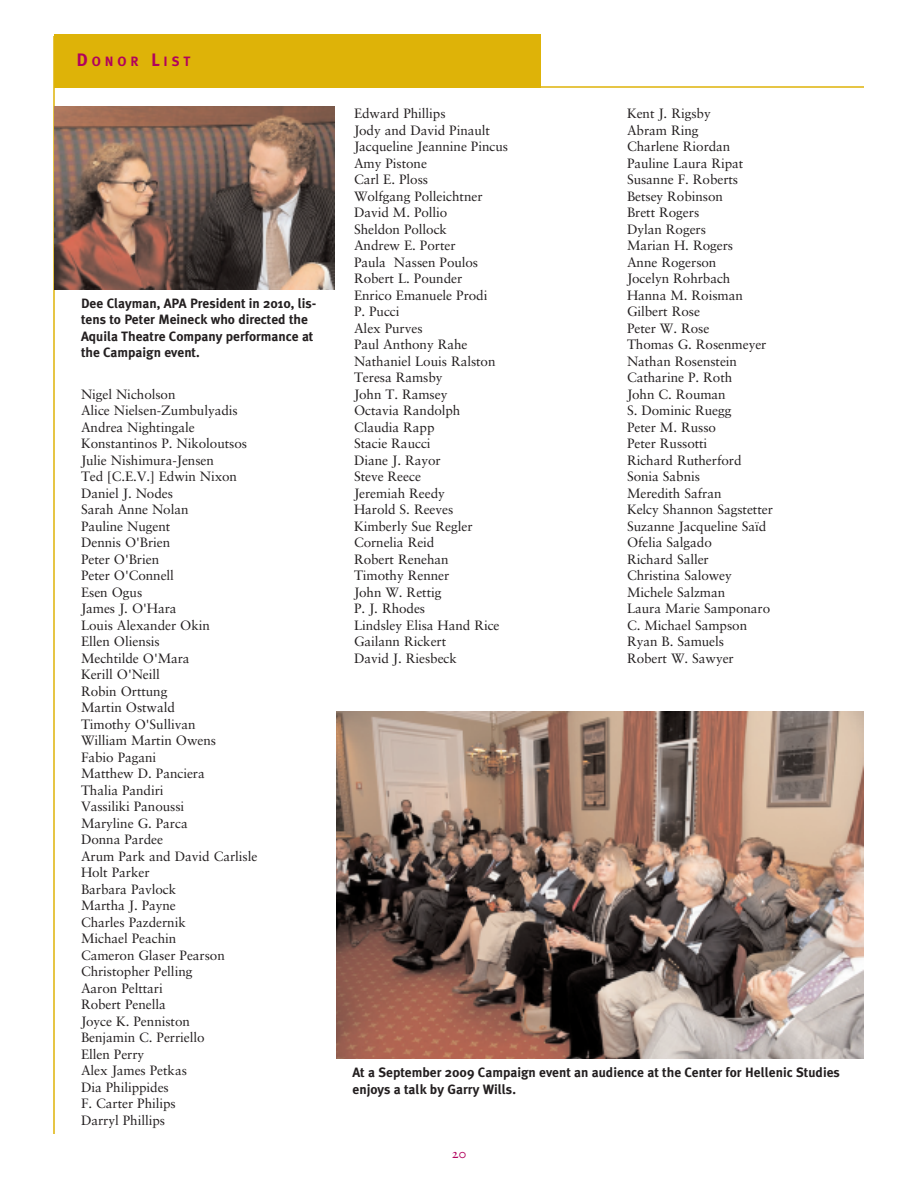
<style>
.page{position:relative;width:918px;height:1188px;background:#fff}
.page>*{position:absolute;margin:0;border:0;box-sizing:border-box;transform-origin:0 0}
.t1{font:13.5px/16.5px "Sabon P";letter-spacing:-.005em;color:#231f20}
.t2{font:700 13.5px/16.5px "Meta Plus";color:#231f20}
.t3{font:700 13.5px "Meta Plus";letter-spacing:.29em;color:#b1015c}
.t4{font:13.5px "Sabon P";color:#b1015c}
.s1{font-size:18px}
</style>
<div class="page">
<div style="left:54px;top:34px;width:486px;height:54px;background:#deb308"></div>
<hr style="left:54px;top:86px;width:810px;height:2px;background:#deb308">
<hr style="left:53px;top:36px;width:2px;height:1098px;background:#deb308">
<img style="left:336px;top:711px;width:528px;height:348px">
<img style="left:54px;top:106px;width:280px;height:184px">
<p class="t3" style="left:77px;top:53px;width:115px"><span class="s1">D</span>ONOR <span class="s1">L</span>IST</p>
<p class="t2" style="left:81px;top:295px;width:237px">Dee Clayman, APA President in 2010, lis&shy;tens to Peter Meineck who directed the Aquila Theatre Company performance at the Campaign event.</p>
<p class="t1" style="left:81px;top:387px;width:178px">Nigel Nicholson<br>Alice Nielsen-Zumbulyadis<br>Andrea Nightingale<br>Konstantinos P. Nikoloutsos<br>Julie Nishimura-Jensen<br>Ted [C.E.V.] Edwin Nixon<br>Daniel J. Nodes<br>Sarah Anne Nolan<br>Pauline Nugent<br>Dennis O'Brien<br>Peter O'Brien<br>Peter O'Connell<br>Esen Ogus<br>James J. O'Hara<br>Louis Alexander Okin<br>Ellen Oliensis<br>Mechtilde O'Mara<br>Kerill O'Neill<br>Robin Orttung<br>Martin Ostwald<br>Timothy O'Sullivan<br>William Martin Owens<br>Fabio Pagani<br>Matthew D. Panciera<br>Thalia Pandiri<br>Vassiliki Panoussi<br>Maryline G. Parca<br>Donna Pardee<br>Arum Park and David Carlisle<br>Holt Parker<br>Barbara Pavlock<br>Martha J. Payne<br>Charles Pazdernik<br>Michael Peachin<br>Cameron Glaser Pearson<br>Christopher Pelling<br>Aaron Pelttari<br>Robert Penella<br>Joyce K. Penniston<br>Benjamin C. Perriello<br>Ellen Perry<br>Alex James Petkas<br>Dia Philippides<br>F. Carter Philips<br>Darryl Phillips</p>
<p class="t1" style="left:354px;top:107px;width:156px">Edward Phillips<br>Jody and David Pinault<br>Jacqueline Jeannine Pincus<br>Amy Pistone<br>Carl E. Ploss<br>Wolfgang Polleichtner<br>David M. Pollio<br>Sheldon Pollock<br>Andrew E. Porter<br>Paula Nassen Poulos<br>Robert L. Pounder<br>Enrico Emanuele Prodi<br>P. Pucci<br>Alex Purves<br>Paul Anthony Rahe<br>Nathaniel Louis Ralston<br>Teresa Ramsby<br>John T. Ramsey<br>Octavia Randolph<br>Claudia Rapp<br>Stacie Raucci<br>Diane J. Rayor<br>Steve Reece<br>Jeremiah Reedy<br>Harold S. Reeves<br>Kimberly Sue Regler<br>Cornelia Reid<br>Robert Renehan<br>Timothy Renner<br>John W. Rettig<br>P. J. Rhodes<br>Lindsley Elisa Hand Rice<br>Gailann Rickert<br>David J. Riesbeck</p>
<p class="t1" style="left:627px;top:107px;width:147px">Kent J. Rigsby<br>Abram Ring<br>Charlene Riordan<br>Pauline Laura Ripat<br>Susanne F. Roberts<br>Betsey Robinson<br>Brett Rogers<br>Dylan Rogers<br>Marian H. Rogers<br>Anne Rogerson<br>Jocelyn Rohrbach<br>Hanna M. Roisman<br>Gilbert Rose<br>Peter W. Rose<br>Thomas G. Rosenmeyer<br>Nathan Rosenstein<br>Catharine P. Roth<br>John C. Rouman<br>S. Dominic Ruegg<br>Peter M. Russo<br>Peter Russotti<br>Richard Rutherford<br>Sonia Sabnis<br>Meredith Safran<br>Kelcy Shannon Sagstetter<br>Suzanne Jacqueline Saïd<br>Ofelia Salgado<br>Richard Saller<br>Christina Salowey<br>Michele Salzman<br>Laura Marie Samponaro<br>C. Michael Sampson<br>Ryan B. Samuels<br>Robert W. Sawyer</p>
<p class="t2" style="left:352px;top:1064px;width:489px">At a September 2009 Campaign event an audience at the Center for Hellenic Studies enjoys a talk by Garry Wills.</p>
<p class="t4" style="left:451px;top:1148px;width:17px">20</p>
</div>
